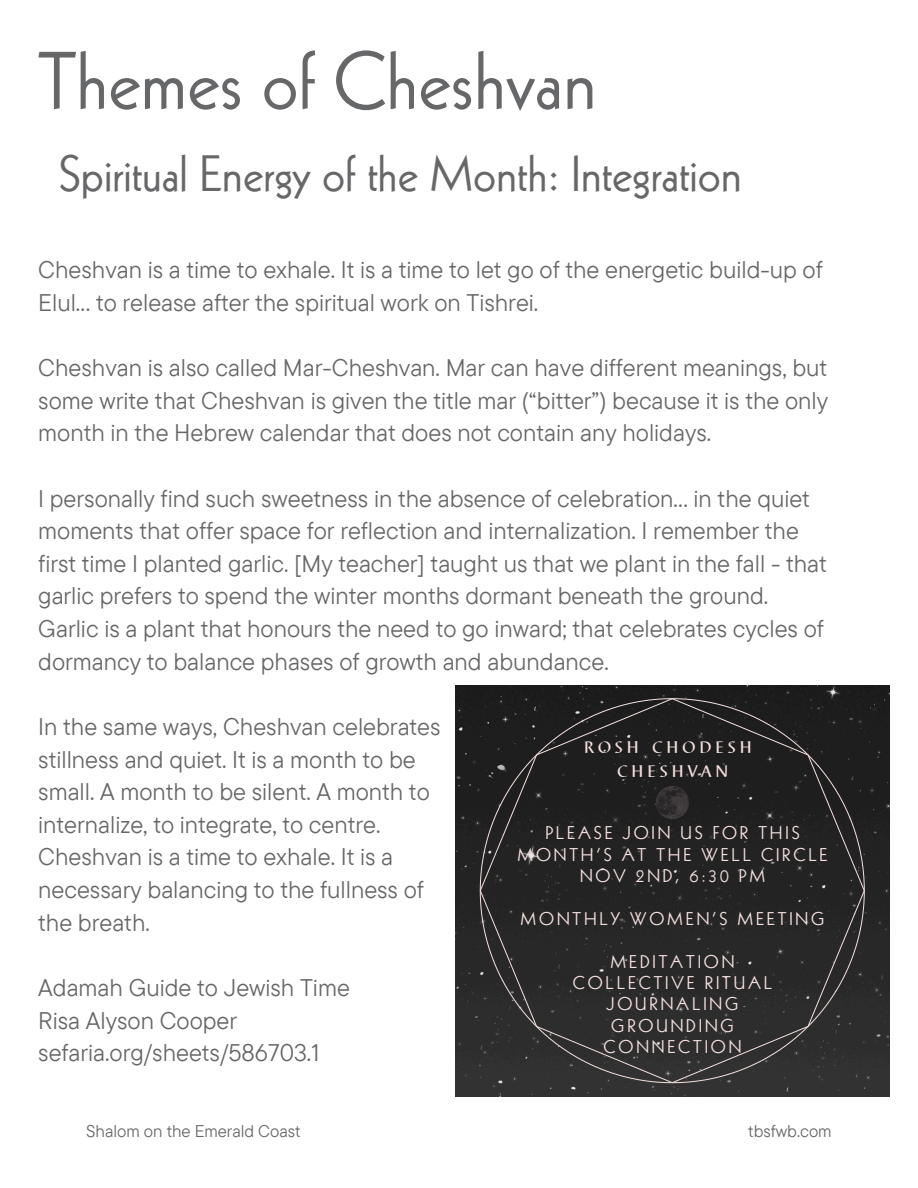
<style>
.page{position:relative;width:918px;height:1188px;background:#fff}
.page>*{position:absolute;margin:0;border:0;box-sizing:border-box;transform-origin:0 0}
.t1{font:79.05px "Kabel LT Pro";color:#666769}
.t2{font:49.65px "Kabel LT Pro";color:#666769}
.t3{font:24px/32.7px "TT Commons Pro";color:#666769}
.t4{font:24px/23.7px "JS Chanok";letter-spacing:.16em;color:#f4e0df;text-align:center}
.t5{font:18px/21.3px "Kabel LT Pro";letter-spacing:.16em;color:#f4e0df;text-align:center}
.t6{font:16.95px "TT Commons Pro";color:#666769}
</style>
<div class="page">
<img style="left:456px;top:686px;width:434px;height:410px">
<svg style="left:480px;top:698px;width:385px;height:385px;background:#282828"></svg>
<img style="left:656px;top:786px;width:33px;height:33px">
<p class="t1" style="left:38px;top:51px;width:560px">Themes of Cheshvan</p>
<h4 class="t2" style="left:59px;top:154px;width:685px">Spiritual Energy of the Month: Integration</h4>
<h1 class="t3" style="left:38px;top:253px;width:786px">Cheshvan is a time to exhale. It is a time to let go of the energetic build-up of<br>Elul… to release after the spiritual work on Tishrei.</h1>
<h2 class="t3" style="left:38px;top:351px;width:791px;text-align:justify">Cheshvan is also called Mar-Cheshvan. Mar can have different meanings, but some write that Cheshvan is given the title mar (“bitter”) because it is the only month in the Hebrew calendar that does not contain any holidays.</h2>
<h4 class="t3" style="left:38px;top:481px;width:790px">I personally find such sweetness in the absence of celebration… in the quiet moments that offer space for reflection and internalization. I remember the first time I planted garlic. [My teacher] taught us that we plant in the fall - that garlic prefers to spend the winter months dormant beneath the ground.<br>Garlic is a plant that honours the need to go inward; that celebrates cycles of dormancy to balance phases of growth and abundance.</h4>
<h4 class="t3" style="left:38px;top:710px;width:404px">In the same ways, Cheshvan celebrates stillness and quiet. It is a month to be small. A month to be silent. A month to internalize, to integrate, to centre.<br>Cheshvan is a time to exhale. It is a necessary balancing to the fullness of the breath.</h4>
<h4 class="t3" style="left:38px;top:971px;width:313px">Adamah Guide to Jewish Time<br>Risa Alyson Cooper sefaria.org/sheets/586703.1</h4>
<p class="t4" style="left:584px;top:736px;width:169px">ROSH CHODESH<br>CHESHVAN</p>
<h5 class="t5" style="left:517px;top:825px;width:312px">PLEASE JOIN US FOR THIS<br>MONTH’S AT THE WELL CIRCLE<br>NOV 2ND, 6:30 PM</h5>
<h5 class="t5" style="left:521px;top:910px;width:305px">MONTHLY WOMEN’S MEETING</h5>
<h5 class="t5" style="left:573px;top:953px;width:201px">MEDITATION<br>COLLECTIVE RITUAL<br>JOURNALING<br>GROUNDING<br>CONNECTION</h5>
<h4 class="t6" style="left:86px;top:1120px;width:216px">Shalom on the Emerald Coast</h4>
<p class="t6" style="left:748px;top:1120px;width:85px">tbsfwb.com</p>
</div>
